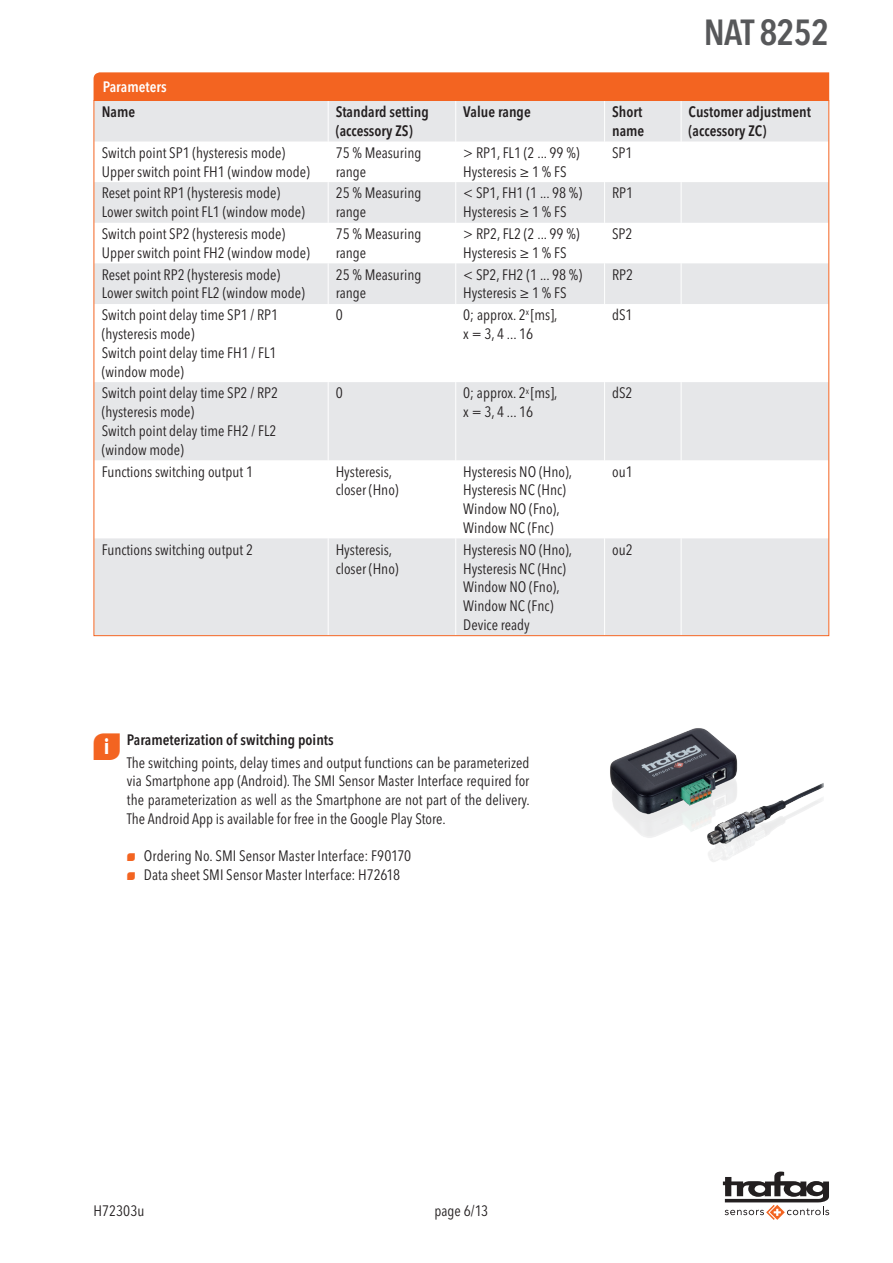
<style>
.page{position:relative;width:893px;height:1263px;background:#fff}
.page>*{position:absolute;margin:0;border:0;box-sizing:border-box;transform-origin:0 0}
.t1{font:600 condensed 36px "Avenir Next LT Pro";letter-spacing:-.02em;color:#57585a}
.t2{font:36px "Trafag Pictos";color:#f36421}
.t3{font:condensed 15px/18.8px "Avenir Next LT Pro";color:#231f20}
.t4{font:600 condensed 15px/18.8px "Avenir Next LT Pro";color:#231f20}
.t5{font:600 condensed 15px "Avenir Next LT Pro";color:#fff}
.s1{font-family:"Trafag Pictos";font-stretch:normal;font-size:10.5px;color:#f36421}
</style>
<div class="page">
<svg style="left:723px;top:1171px;width:106px;height:49px"></svg>
<div style="left:94px;top:72px;width:735px;height:28px;background:#f36421"></div>
<svg style="left:96px;top:102px;width:731px;height:532px;fill:#e6e7e9"></svg>
<hr style="left:328px;top:101px;width:1px;height:40px;background:#fff">
<hr style="left:455px;top:101px;width:1px;height:40px;background:#fff">
<hr style="left:604px;top:101px;width:1px;height:40px;background:#fff">
<hr style="left:681px;top:101px;width:1px;height:40px;background:#fff">
<hr style="left:328px;top:141px;width:1px;height:41px;background:#fff">
<hr style="left:455px;top:141px;width:1px;height:41px;background:#fff">
<hr style="left:604px;top:141px;width:1px;height:41px;background:#fff">
<hr style="left:681px;top:141px;width:1px;height:41px;background:#fff">
<hr style="left:328px;top:182px;width:1px;height:41px;background:#fff">
<hr style="left:455px;top:182px;width:1px;height:41px;background:#fff">
<hr style="left:604px;top:182px;width:1px;height:41px;background:#fff">
<hr style="left:681px;top:182px;width:1px;height:41px;background:#fff">
<hr style="left:328px;top:223px;width:1px;height:40px;background:#fff">
<hr style="left:455px;top:223px;width:1px;height:40px;background:#fff">
<hr style="left:604px;top:223px;width:1px;height:40px;background:#fff">
<hr style="left:681px;top:223px;width:1px;height:40px;background:#fff">
<hr style="left:328px;top:263px;width:1px;height:41px;background:#fff">
<hr style="left:455px;top:263px;width:1px;height:41px;background:#fff">
<hr style="left:604px;top:263px;width:1px;height:41px;background:#fff">
<hr style="left:681px;top:263px;width:1px;height:41px;background:#fff">
<hr style="left:328px;top:304px;width:1px;height:78px;background:#fff">
<hr style="left:455px;top:304px;width:1px;height:78px;background:#fff">
<hr style="left:604px;top:304px;width:1px;height:78px;background:#fff">
<hr style="left:681px;top:304px;width:1px;height:78px;background:#fff">
<hr style="left:328px;top:382px;width:1px;height:78px;background:#fff">
<hr style="left:455px;top:382px;width:1px;height:78px;background:#fff">
<hr style="left:604px;top:382px;width:1px;height:78px;background:#fff">
<hr style="left:681px;top:382px;width:1px;height:78px;background:#fff">
<hr style="left:328px;top:460px;width:1px;height:78px;background:#fff">
<hr style="left:455px;top:460px;width:1px;height:78px;background:#fff">
<hr style="left:604px;top:460px;width:1px;height:78px;background:#fff">
<hr style="left:681px;top:460px;width:1px;height:78px;background:#fff">
<hr style="left:328px;top:538px;width:1px;height:97px;background:#fff">
<hr style="left:455px;top:538px;width:1px;height:97px;background:#fff">
<hr style="left:604px;top:538px;width:1px;height:97px;background:#fff">
<hr style="left:681px;top:538px;width:1px;height:97px;background:#fff">
<img style="left:610px;top:728px;width:214px;height:134px">
<h1 class="t1" style="left:704px;top:10px;width:127px">NAT 8252</h1>
<p class="t5" style="left:103px;top:78px;width:65px">Parameters</p>
<p class="t4" style="left:102px;top:103px;width:35px">Name</p>
<p class="t4" style="left:336px;top:103px;width:95px">Standard setting (accessory ZS)</p>
<p class="t4" style="left:463px;top:103px;width:69px">Value range</p>
<p class="t4" style="left:612px;top:103px;width:34px">Short name</p>
<p class="t4" style="left:689px;top:103px;width:124px">Customer adjustment (accessory ZC)</p>
<p class="t3" style="left:102px;top:143px;width:209px">Switch point SP1 (hysteresis mode)<br>Upper switch point FH1 (window mode)</p>
<p class="t3" style="left:336px;top:143px;width:87px">75 % Measuring range</p>
<p class="t3" style="left:463px;top:143px;width:118px">&gt; RP1, FL1 (2 ... 99 %)<br>Hysteresis ≥ 1 % FS</p>
<p class="t3" style="left:612px;top:143px;width:22px">SP1</p>
<p class="t3" style="left:102px;top:184px;width:204px">Reset point RP1 (hysteresis mode)<br>Lower switch point FL1 (window mode)</p>
<p class="t3" style="left:336px;top:184px;width:87px">25 % Measuring range</p>
<p class="t3" style="left:463px;top:184px;width:120px">&lt; SP1, FH1 (1 ... 98 %)<br>Hysteresis ≥ 1 % FS</p>
<p class="t3" style="left:612px;top:184px;width:23px">RP1</p>
<p class="t3" style="left:102px;top:224px;width:209px">Switch point SP2 (hysteresis mode)<br>Upper switch point FH2 (window mode)</p>
<p class="t3" style="left:336px;top:224px;width:87px">75 % Measuring range</p>
<p class="t3" style="left:463px;top:224px;width:118px">&gt; RP2, FL2 (2 ... 99 %)<br>Hysteresis ≥ 1 % FS</p>
<p class="t3" style="left:612px;top:224px;width:22px">SP2</p>
<p class="t3" style="left:102px;top:265px;width:204px">Reset point RP2 (hysteresis mode)<br>Lower switch point FL2 (window mode)</p>
<p class="t3" style="left:336px;top:265px;width:87px">25 % Measuring range</p>
<p class="t3" style="left:463px;top:265px;width:120px">&lt; SP2, FH2 (1 ... 98 %)<br>Hysteresis ≥ 1 % FS</p>
<p class="t3" style="left:612px;top:265px;width:23px">RP2</p>
<p class="t3" style="left:102px;top:306px;width:178px">Switch point delay time SP1 / RP1 (hysteresis mode)<br>Switch point delay time FH1 / FL1 (window mode)</p>
<p class="t3" style="left:336px;top:306px;width:9px">0</p>
<p class="t3" style="left:463px;top:306px;width:96px">0; approx. 2<sup>x</sup> [ms], x = 3, 4 ... 16</p>
<p class="t3" style="left:612px;top:306px;width:22px">dS1</p>
<p class="t3" style="left:102px;top:384px;width:178px">Switch point delay time SP2 / RP2 (hysteresis mode)<br>Switch point delay time FH2 / FL2 (window mode)</p>
<p class="t3" style="left:336px;top:384px;width:9px">0</p>
<p class="t3" style="left:463px;top:384px;width:96px">0; approx. 2<sup>x</sup> [ms], x = 3, 4 ... 16</p>
<p class="t3" style="left:612px;top:384px;width:22px">dS2</p>
<p class="t3" style="left:102px;top:462px;width:153px">Functions switching output 1</p>
<p class="t3" style="left:336px;top:462px;width:65px">Hysteresis, closer (Hno)</p>
<p class="t3" style="left:463px;top:462px;width:110px">Hysteresis NO (Hno),<br>Hysteresis NC (Hnc)<br>Window NO (Fno),<br>Window NC (Fnc)</p>
<p class="t3" style="left:612px;top:462px;width:22px">ou1</p>
<p class="t3" style="left:102px;top:540px;width:153px">Functions switching output 2</p>
<p class="t3" style="left:336px;top:540px;width:65px">Hysteresis, closer (Hno)</p>
<p class="t3" style="left:463px;top:540px;width:110px">Hysteresis NO (Hno),<br>Hysteresis NC (Hnc)<br>Window NO (Fno),<br>Window NC (Fnc)<br>Device ready</p>
<p class="t3" style="left:612px;top:540px;width:22px">ou2</p>
<h1 class="t2" style="left:92px;top:729px;width:31px">N<sup>i</sup></h1>
<p class="t4" style="left:127px;top:730px;width:208px">Parameterization of switching points</p>
<p class="t3" style="left:127px;top:753px;width:404px;text-align:justify">The switching points, delay times and output functions can be parameterized via Smartphone app (Android). The SMI Sensor Master Interface required for the parameterization as well as the Smartphone are not part of the delivery.<br>The Android App is available for free in the Google Play Store.</p>
<p class="t3" style="left:127px;top:847px;width:286px"><span class="s1">N</span> Ordering No. SMI Sensor Master Interface: F90170<br><span class="s1">N</span> Data sheet SMI Sensor Master Interface: H72618</p>
<p class="t3" style="left:94px;top:1201px;width:52px">H72303u</p>
<p class="t3" style="left:435px;top:1201px;width:55px">page 6/13</p>
</div>
